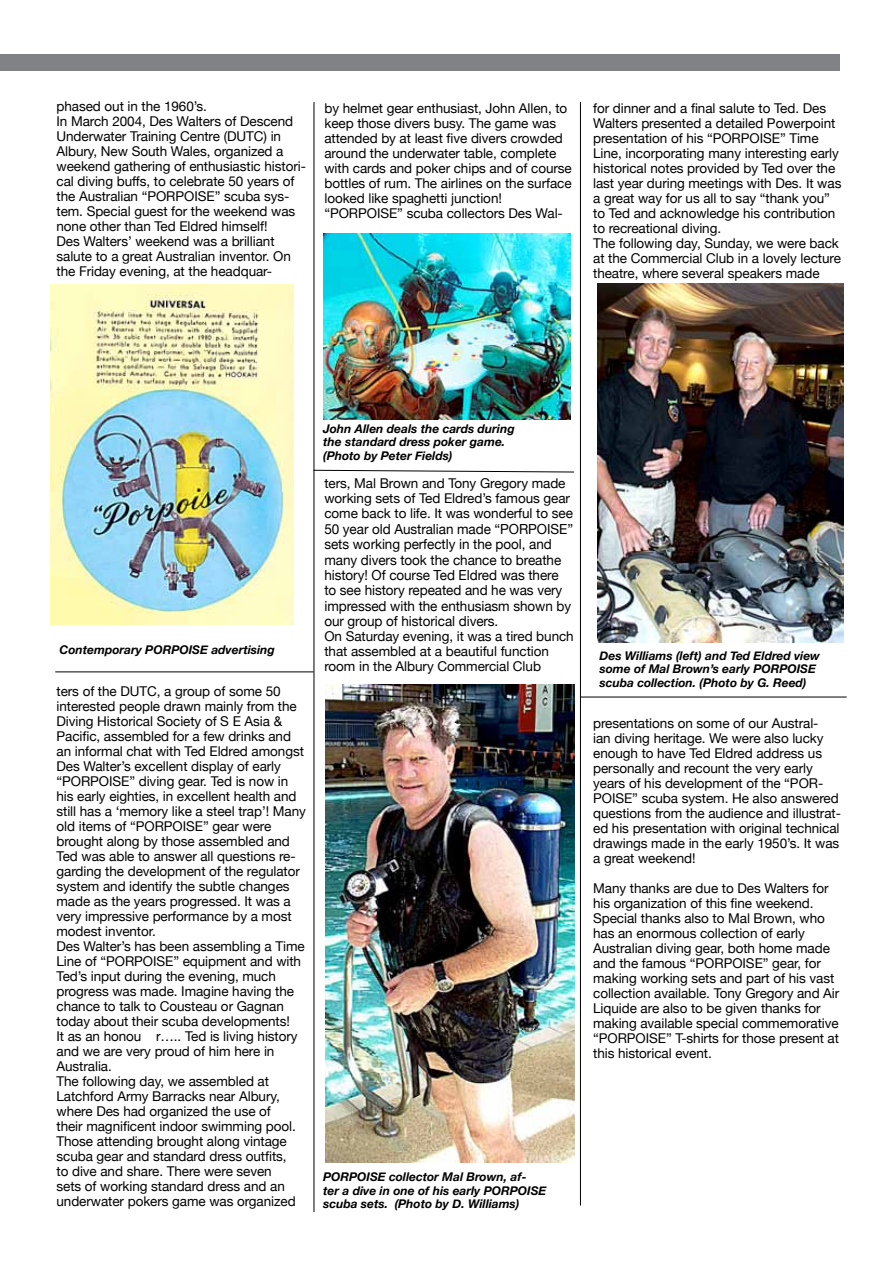
<style>
.page{position:relative;width:893px;height:1263px;background:#fff}
.page>*{position:absolute;margin:0;border:0;box-sizing:border-box;transform-origin:0 0}
.t1{font:13.95px/15.5px "Helvetica Neue";letter-spacing:-.005em;color:#000}
.t2{font:13.5px/15px "Helvetica Neue";letter-spacing:-.005em;color:#000}
.t3{font:italic 700 12px/13.5px "Helvetica Neue";color:#000}
.s1{font-size:13.95px}
</style>
<div class="page">
<div style="left:0;top:54px;width:839px;height:17px;background:#808285"></div>
<img style="left:51px;top:285px;width:242px;height:340px">
<img style="left:323px;top:234px;width:248px;height:185px">
<img style="left:325px;top:685px;width:249px;height:478px">
<img style="left:597px;top:283px;width:246px;height:359px">
<hr style="left:314px;top:102px;width:1px;height:1110px;background:#000">
<hr style="left:580px;top:102px;width:1px;height:1103px;background:#000">
<hr style="left:55px;top:671px;width:259px;height:1px;background:#000">
<svg style="left:313px;top:469px;width:261px;height:4px"></svg>
<hr style="left:581px;top:697px;width:266px;height:1px;background:#000">
<p class="t2" style="left:57px;top:99px;width:251px">phased out in the 1960’s.<br>In March 2004, Des Walters of Descend Underwater Training Centre (DUTC) in Albury, New South Wales, organized a weekend gathering of enthusiastic histori&shy;cal diving buffs, to celebrate 50 years of the Australian “PORPOISE” scuba sys&shy;tem. Special guest for the weekend was none other than Ted Eldred himself!<br>Des Walters’ weekend was a brilliant salute to a great Australian inventor. On the Friday evening, at the headquar-</p>
<p class="t2" style="left:324px;top:101px;width:249px">by helmet gear enthusiast, John Allen, to keep those divers busy. The game was attended by at least five divers crowded around the underwater table, complete with cards and poker chips and of course bottles of rum. The airlines on the surface looked like spaghetti junction! “PORPOISE” scuba collectors Des Wal-</p>
<p class="t2" style="left:593px;top:101px;width:250px">for dinner and a final salute to Ted. Des Walters presented a detailed Powerpoint presentation of his “PORPOISE” Time Line, incorporating many interesting early historical notes provided by Ted over the last year during meetings with Des. It was a great way for us all to say “thank you” to Ted and acknowledge his contribution to recreational diving.<br>The following day, Sunday, we were back at the Commercial Club in a lovely lecture theatre, where several speakers made</p>
<p class="t3" style="left:60px;top:643px;width:217px">Contemporary PORPOISE advertising</p>
<p class="t2" style="left:57px;top:684px;width:251px">ters of the DUTC, a group of some 50 interested people drawn mainly from the Diving Historical Society of S E Asia &amp; Pacific, assembled for a few drinks and an informal chat with Ted Eldred amongst Des Walter’s excellent display of early “PORPOISE” diving gear. Ted is now in his early eighties, in excellent health and still has a ‘memory like a steel trap’! Many old items of “PORPOISE” gear were brought along by those assembled and Ted was able to answer all questions re&shy;garding the development of the regulator system and identify the subtle changes made as the years progressed. It was a very impressive performance by a most modest inventor.<br>Des Walter’s has been assembling a Time Line of “PORPOISE” equipment and with Ted’s input during the evening, much progress was made. Imagine having the chance to talk to Cousteau or Gagnan today about their scuba developments!<br>It as an honou r….. Ted is living history and we are very proud of him here in Australia.<br>The following day, we assembled at Latchford Army Barracks near Albury, where Des had organized the use of<br>their magnificent indoor swimming pool.<br>Those attending brought along vintage scuba gear and standard dress outfits,<br>to dive and share. There were seven<br>sets of working standard dress and an underwater pokers game was organized</p>
<p class="t3" style="left:323px;top:422px;width:193px">John Allen deals the cards during the standard dress poker game. (Photo by Peter Fields)</p>
<p class="t2" style="left:324px;top:476px;width:250px">ters, Mal Brown and Tony Gregory made working sets of Ted Eldred’s famous gear come back to life. It was wonderful to <span class="s1">see</span></p>
<p class="t1" style="left:324px;top:522px;width:250px">50 year old Australian made “PORPOISE” sets working perfectly in the pool, and many divers took the chance to breathe history! Of course Ted Eldred was there to see history repeated and he was very impressed with the enthusiasm shown by our group of historical divers.</p>
<p class="t2" style="left:324px;top:630px;width:251px">On Saturday evening, it was a tired bunch that assembled at a beautiful function room in the Albury Commercial Club</p>
<p class="t3" style="left:323px;top:1170px;width:225px">PORPOISE collector Mal Brown, af-<br>ter a dive in one of his early PORPOISE scuba sets. (Photo by D. Williams)</p>
<p class="t3" style="left:600px;top:649px;width:222px">Des Williams (left) and Ted Eldred view some of Mal Brown’s early PORPOISE scuba collection. (Photo by G. Reed)</p>
<p class="t2" style="left:593px;top:716px;width:249px">presentations on some of our Austral-<br>ian diving heritage. We were also lucky enough to have Ted Eldred address us personally and recount the very early years of his development of the “POR-POISE” scuba system. He also answered questions from the audience and illustrat&shy;ed his presentation with original technical drawings made in the early 1950’s. It was a great weekend!</p>
<p class="t2" style="left:593px;top:881px;width:248px">Many thanks are due to Des Walters for his organization of this fine weekend.<br>Special thanks also to Mal Brown, who has an enormous collection of early Australian diving gear, both home made and the famous “PORPOISE” gear, for making working sets and part of his vast collection available. Tony Gregory and Air Liquide are also to be given thanks for making available special commemorative “PORPOISE” T-shirts for those present at this historical event.</p>
</div>
